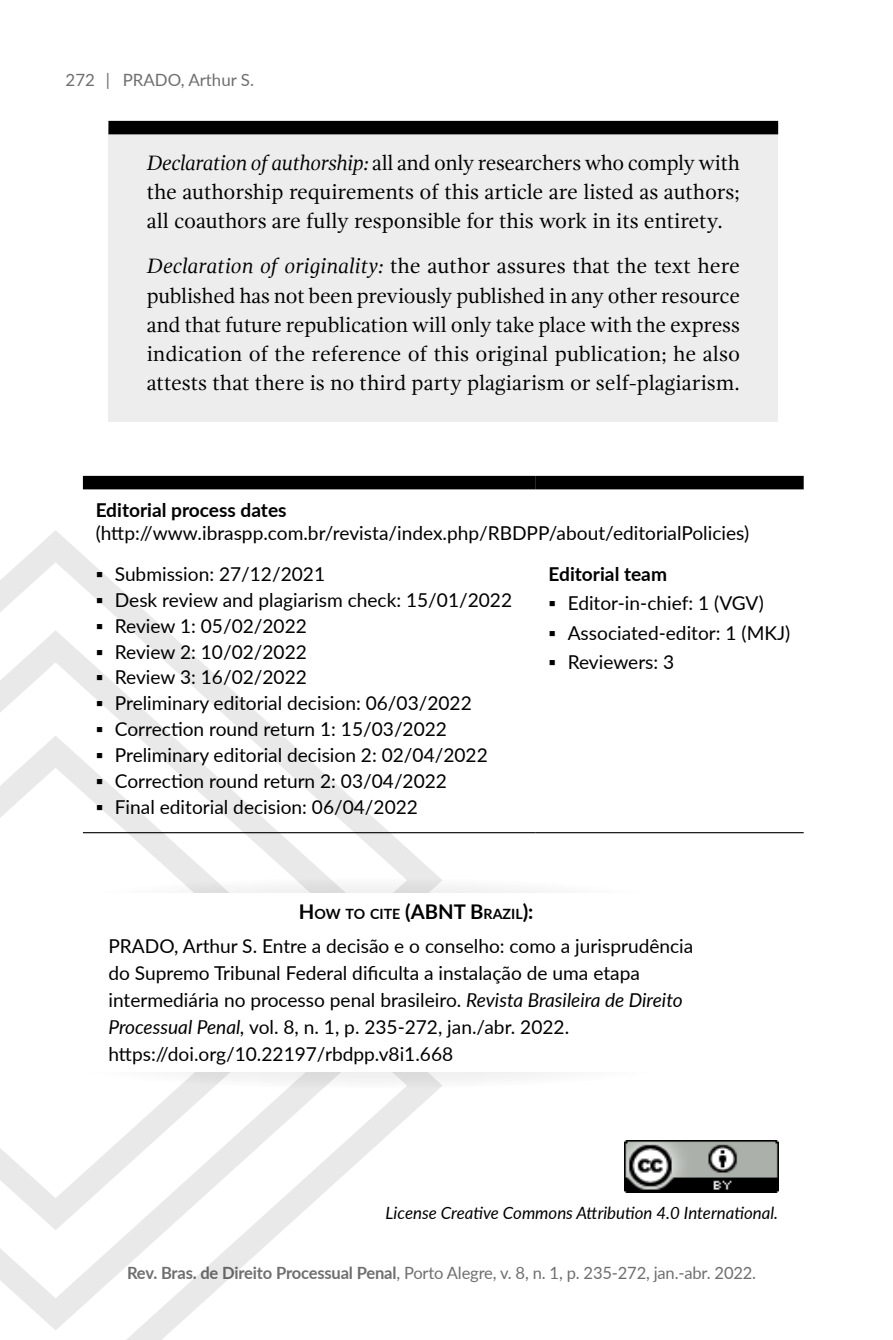
<style>
.page{position:relative;width:893px;height:1340px;background:#fff}
.page>*{position:absolute;margin:0;border:0;box-sizing:border-box;transform-origin:0 0}
.t1{font:21.38px/29.2px "Gandhi Serif";letter-spacing:-.005em;color:#000;text-align:justify}
.t2{font:19.12px/27px "Lato";color:#000}
.t3{font:700 19.12px "Lato";color:#000}
.t4{font:16.88px "Lato";letter-spacing:-.01em;color:#706f6f}
.t5{font:italic 16.88px "Lato";color:#000}
.t6{font:700 14.17px "Lato";color:#000}
.s1{font-style:italic}
.s2{font-size:20.25px}
.s3{font-weight:700}
</style>
<div class="page">
<svg style="left:0;top:530px;width:148px;height:84px"></svg>
<svg style="left:0;top:614px;width:264px;height:105px"></svg>
<svg style="left:0;top:719px;width:445px;height:620px"></svg>
<svg style="left:68px;top:877px;width:605px;height:47px"></svg>
<svg style="left:68px;top:1041px;width:605px;height:47px;fill:#f6f6f6"></svg>
<div style="left:65px;top:894px;width:625px;height:177px;background:#fff"></div>
<div style="left:108px;top:128px;width:670px;height:294px;background:#ededed"></div>
<div style="left:108px;top:121px;width:670px;height:13px;background:#000"></div>
<div style="left:83px;top:476px;width:453px;height:13px;background:#000"></div>
<div style="left:536px;top:476px;width:268px;height:13px;background:#000"></div>
<hr style="left:83px;top:832px;width:453px;height:1px;background:#000">
<hr style="left:536px;top:832px;width:268px;height:1px;background:#000">
<img style="left:624px;top:1140px;width:154px;height:52px">
<p class="t4" style="left:66px;top:67px;width:190px">272 | Prado, Arthur S.</p>
<p class="t1" style="left:147px;top:148px;width:595px"><span class="s1">Declaration of authorship:</span> all and only researchers who comply with the authorship requirements of this article are listed as authors; all coauthors are fully responsible for this work in its entirety.</p>
<p class="t1" style="left:147px;top:251px;width:595px"><span class="s1">Declaration of originality:</span> the author assures that the text here published has not been previously published in any other resource and that future republication will only take place with the express indication of the reference of this original publication; he also attests that there is no third party plagiarism or self-plagiarism.</p>
<p class="t3" style="left:96px;top:496px;width:192px">Editorial process dates</p>
<p class="t2" style="left:96px;top:519px;width:655px">(http://www.ibraspp.com.br/revista/index.php/RBDPP/about/editorialPolicies)</p>
<p class="t2" style="left:96px;top:560px;width:231px">▪ Submission: 27/12/2021</p>
<p class="t2" style="left:96px;top:585px;width:418px">▪ Desk review and plagiarism check: 15/01/2022</p>
<p class="t2" style="left:96px;top:611px;width:213px">▪ Review 1: 05/02/2022</p>
<p class="t2" style="left:96px;top:637px;width:213px">▪ Review 2: 10/02/2022</p>
<p class="t2" style="left:96px;top:663px;width:213px">▪ Review 3: 16/02/2022</p>
<p class="t2" style="left:96px;top:689px;width:378px">▪ Preliminary editorial decision: 06/03/2022</p>
<p class="t2" style="left:96px;top:714px;width:353px">▪ Correction round return 1: 15/03/2022</p>
<p class="t2" style="left:96px;top:740px;width:394px">▪ Preliminary editorial decision 2: 02/04/2022</p>
<p class="t2" style="left:96px;top:766px;width:353px">▪ Correction round return 2: 03/04/2022</p>
<p class="t2" style="left:96px;top:792px;width:324px">▪ Final editorial decision: 06/04/2022</p>
<p class="t3" style="left:549px;top:560px;width:120px">Editorial team</p>
<p class="t2" style="left:549px;top:589px;width:217px">▪ Editor-in-chief: 1 (VGV)</p>
<p class="t2" style="left:549px;top:618px;width:243px">▪ Associated-editor: 1 (MKJ)</p>
<p class="t2" style="left:549px;top:647px;width:127px">▪ Reviewers: 3</p>
<p class="t6" style="left:299px;top:903px;width:127px"><span class="s2">H</span> OW TO CITE <span class="s2">(ABNT</span></p>
<p class="t6" style="left:470px;top:903px;width:65px"><span class="s2">B</span> RAZIL<span class="s2">):</span></p>
<p class="t2" style="left:108px;top:931px;width:586px;text-indent:51px">O, Arthur S. Entre a decisão e o conselho: como a jurisprudência do Supremo Tribunal Federal dificulta a instalação de uma etapa intermediária no processo penal brasileiro. <span class="s1">Revista Brasileira de Direito Processual Penal,</span> vol. 8, n. 1, p. 235-272, jan./abr. 2022. https://doi.org/10.22197/rbdpp.v8i1.668</p>
<p class="t2" style="left:108px;top:931px;width:25px">PRAD</p>
<p class="t5" style="left:386px;top:1200px;width:394px">License Creative Commons Attribution 4.0 International.</p>
<p class="t4" style="left:127px;top:1260px;width:631px"><span class="s3">Rev. Bras. de Direito Processual Penal</span>, Porto Alegre, v. 8, n. 1, p. 235-272, jan.-abr. 2022.</p>
</div>
